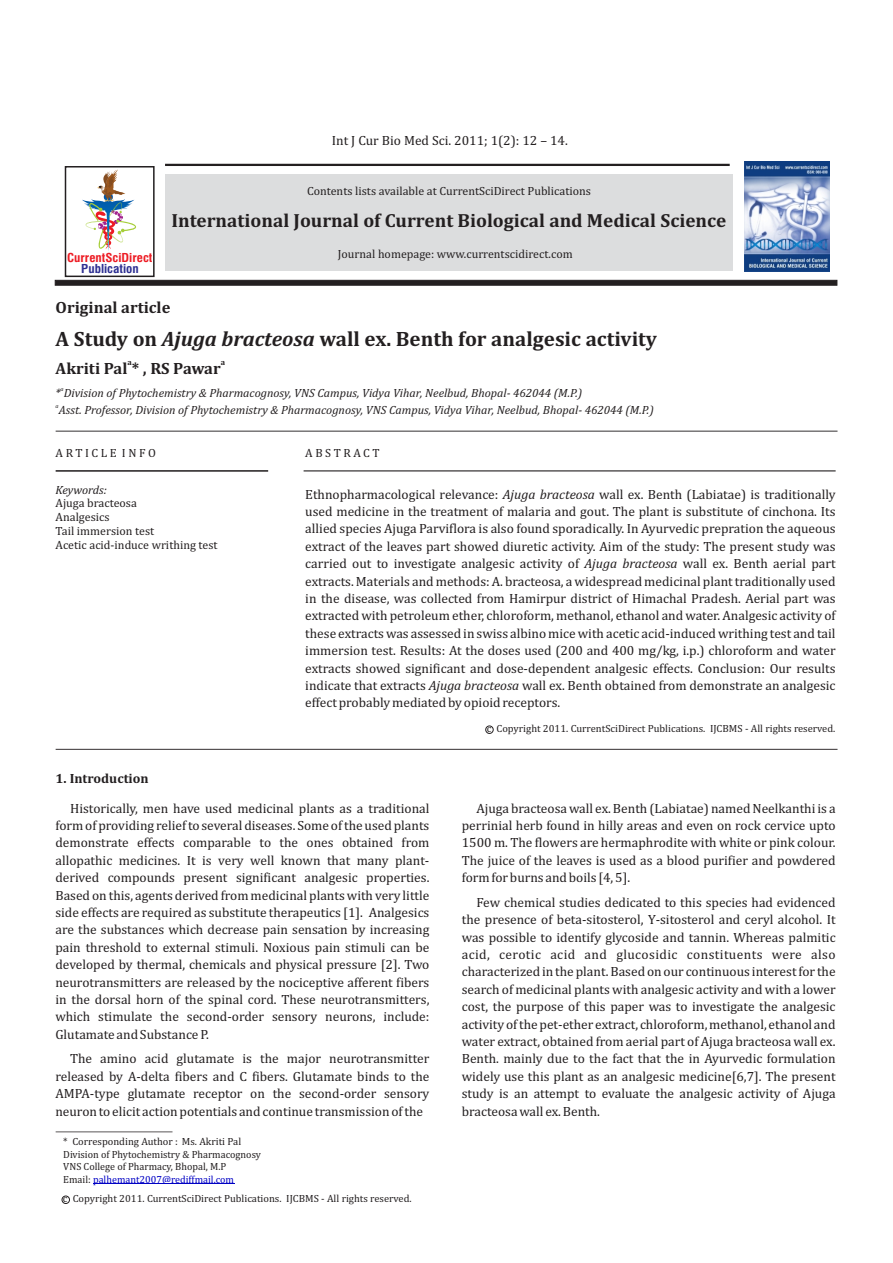
<style>
.page{position:relative;width:893px;height:1263px;background:#fff}
.page>*{position:absolute;margin:0;border:0;box-sizing:border-box;transform-origin:0 0}
.t1{font:700 21px "Cambria";color:#231f20}
.t2{font:700 19.2px "Cambria";color:#231f20}
.t3{font:700 16.5px "Cambria";color:#231f20}
.t4{font:13.5px/17.4px "Cambria";color:#231f20;text-align:justify}
.t5{font:700 13.5px "Cambria";color:#231f20}
.t6{font:italic 12px "Cambria";color:#231f20}
.t7{font:12px/14.1px "Cambria";color:#231f20}
.t8{font:12px "Cambria";letter-spacing:.215em;color:#231f20}
.t9{font:700 condensed 12px "Swiss 721 BT";color:#ed1c24;scale:1.09 1}
.t10{font:700 condensed 12px "Swiss 721 BT";color:#2e3092;scale:1.09 1}
.t11{font:10.5px/12.6px "Cambria";color:#231f20}
.t12{font:700 8.25px "Cambria";color:#231f20}
.t13{font:italic 6px "Cambria";color:#231f20}
.s1{font-style:italic}
.s2{color:#0000c4}
</style>
<div class="page">
<hr style="left:56px;top:431px;width:781px;height:1px;background:#231f20">
<hr style="left:56px;top:749px;width:781px;height:1px;background:#231f20">
<hr style="left:56px;top:471px;width:212px;height:1px;background:#231f20">
<hr style="left:304px;top:471px;width:532px;height:1px;background:#231f20">
<div style="left:485px;top:725px;width:9px;height:9px;border:1px solid #231f20;border-radius:50%"></div>
<div style="left:62px;top:1195px;width:8px;height:9px;border:1px solid #231f20;border-radius:50%"></div>
<hr style="left:56px;top:1131px;width:117px;height:1px;background:#231f20">
<hr style="left:93px;top:1183px;width:141px;height:1px;background:#0000c4">
<hr style="left:165px;top:164px;width:565px;height:2px;background:#231f20">
<svg style="left:55px;top:280px;width:782px;height:6px;background:#2c2829"></svg>
<div style="left:165px;top:174px;width:567px;height:96px;background:#dcddde"></div>
<div style="left:65px;top:166px;width:90px;height:111px;border:2px solid #231f20"></div>
<img style="left:744px;top:161px;width:85px;height:111px">
<svg style="left:82px;top:170px;width:54px;height:81px"></svg>
<p class="t4" style="left:332px;top:132px;width:238px">Int J Cur Bio Med Sci. 2011; 1(2): 12 – 14.</p>
<p class="t7" style="left:307px;top:184px;width:285px">Contents lists available at CurrentSciDirect Publications</p>
<p class="t9" style="left:67px;top:253px;width:80px">CurrentSciDirect</p>
<p class="t10" style="left:81px;top:264px;width:54px">Publication</p>
<h2 class="t2" style="left:171px;top:212px;width:556px">International Journal of Current Biological and Medical Science</h2>
<p class="t7" style="left:338px;top:248px;width:236px">Journal homepage: www.currentscidirect.com</p>
<p class="t3" style="left:56px;top:300px;width:116px">Original article</p>
<h1 class="t1" style="left:56px;top:330px;width:603px">A Study on <span class="s1">Ajuga bracteosa</span> wall ex. Benth for analgesic activity</h1>
<p class="t12" style="left:127px;top:359px;width:6px">a</p>
<p class="t12" style="left:221px;top:359px;width:6px">a</p>
<p class="t3" style="left:56px;top:361px;width:167px">Akriti Pal * , RS Pawar</p>
<p class="t13" style="left:61px;top:386px;width:5px">a</p>
<p class="t6" style="left:56px;top:388px;width:528px">* Division of Phytochemistry &amp; Pharmacognosy, VNS Campus, Vidya Vihar, Neelbud, Bhopal- 462044 (M.P.)</p>
<p class="t13" style="left:56px;top:403px;width:5px">a</p>
<p class="t6" style="left:59px;top:405px;width:596px">Asst. Professor, Division of Phytochemistry &amp; Pharmacognosy, VNS Campus, Vidya Vihar, Neelbud, Bhopal- 462044 (M.P.)</p>
<p class="t8" style="left:56px;top:448px;width:102px">ARTICLE INFO</p>
<p class="t8" style="left:305px;top:448px;width:76px">ABSTRACT</p>
<p class="t6" style="left:56px;top:485px;width:53px">Keywords:</p>
<p class="t4" style="left:305px;top:486px;width:532px">Ethnopharmacological relevance: <span class="s1">Ajuga bracteosa</span> wall ex. Benth (Labiatae) is traditionally used medicine in the treatment of malaria and gout. The plant is substitute of cinchona. Its allied species Ajuga Parviflora is also found sporadically. In Ayurvedic prepration the aqueous extract of the leaves part showed diuretic activity. Aim of the study: The present study was carried out to investigate analgesic activity of <span class="s1">Ajuga bracteosa</span> wall ex. Benth aerial part extracts. Materials and methods: A. bracteosa, a widespread medicinal plant traditionally used in the disease, was collected from Hamirpur district of Himachal Pradesh. Aerial part was extracted with petroleum ether, chloroform, methanol, ethanol and water. Analgesic activity of these extracts was assessed in swiss albino mice with acetic acid-induced writhing test and tail immersion test. Results: At the doses used (200 and 400 mg/kg, i.p.) chloroform and water extracts showed significant and dose-dependent analgesic effects. Conclusion: Our results indicate that extracts <span class="s1">Ajuga bracteosa</span> wall ex. Benth obtained from demonstrate an analgesic effect probably mediated by opioid receptors.</p>
<p class="t7" style="left:56px;top:497px;width:163px">Ajuga bracteosa<br>Analgesics<br>Tail immersion test<br>Acetic acid-induce writhing test</p>
<p class="t5" style="left:56px;top:772px;width:95px">1. Introduction</p>
<p class="t4" style="left:55px;top:800px;width:376px;text-indent:15px">Historically, men have used medicinal plants as a traditional form of providing relief to several diseases. Some of the used plants demonstrate effects comparable to the ones obtained from allopathic medicines. It is very well known that many plant&shy;derived compounds present significant analgesic properties.<br>Based on this, agents derived from medicinal plants with very little side effects are required as substitute therapeutics [1]. Analgesics are the substances which decrease pain sensation by increasing pain threshold to external stimuli. Noxious pain stimuli can be developed by thermal, chemicals and physical pressure [2]. Two neurotransmitters are released by the nociceptive afferent fibers in the dorsal horn of the spinal cord. These neurotransmitters, which stimulate the second-order sensory neurons, include:<br>Glutamate and Substance P.</p>
<p class="t4" style="left:55px;top:1051px;width:376px;text-indent:15px">The amino acid glutamate is the major neurotransmitter released by A-delta fibers and C fibers. Glutamate binds to the AMPA-type glutamate receptor on the second-order sensory neuron to elicit action potentials and continue transmission of the</p>
<p class="t11" style="left:63px;top:1135px;width:199px">* Corresponding Author : Ms. Akriti Pal Division of Phytochemistry &amp; Pharmacognosy VNS College of Pharmacy, Bhopal, M.P<br>Email: <span class="s2">palhemant2007@rediffmail.com</span></p>
<p class="t11" style="left:73px;top:1193px;width:340px">Copyright 2011. CurrentSciDirect Publications. IJCBMS - All rights reserved.</p>
<p class="t11" style="left:63px;top:1193px;width:6px">c</p>
<p class="t11" style="left:496px;top:723px;width:340px">Copyright 2011. CurrentSciDirect Publications. IJCBMS - All rights reserved.</p>
<p class="t11" style="left:487px;top:723px;width:6px">c</p>
<p class="t4" style="left:462px;top:800px;width:375px;text-indent:15px">Ajuga bracteosa wall ex. Benth (Labiatae) named Neelkanthi is a perrinial herb found in hilly areas and even on rock cervice upto 1500 m. The flowers are hermaphrodite with white or pink colour.<br>The juice of the leaves is used as a blood purifier and powdered form for burns and boils [4, 5].</p>
<p class="t4" style="left:462px;top:894px;width:375px;text-indent:15px">Few chemical studies dedicated to this species had evidenced the presence of beta-sitosterol, Y-sitosterol and ceryl alcohol. It was possible to identify glycoside and tannin. Whereas palmitic acid, cerotic acid and glucosidic constituents were also characterized in the plant. Based on our continuous interest for the search of medicinal plants with analgesic activity and with a lower cost, the purpose of this paper was to investigate the analgesic activity of the pet-ether extract, chloroform, methanol, ethanol and water extract, obtained from aerial part of Ajuga bracteosa wall ex.<br>Benth. mainly due to the fact that the in Ayurvedic formulation widely use this plant as an analgesic medicine[6,7]. The present study is an attempt to evaluate the analgesic activity of Ajuga bracteosa wall ex. Benth.</p>
</div>
